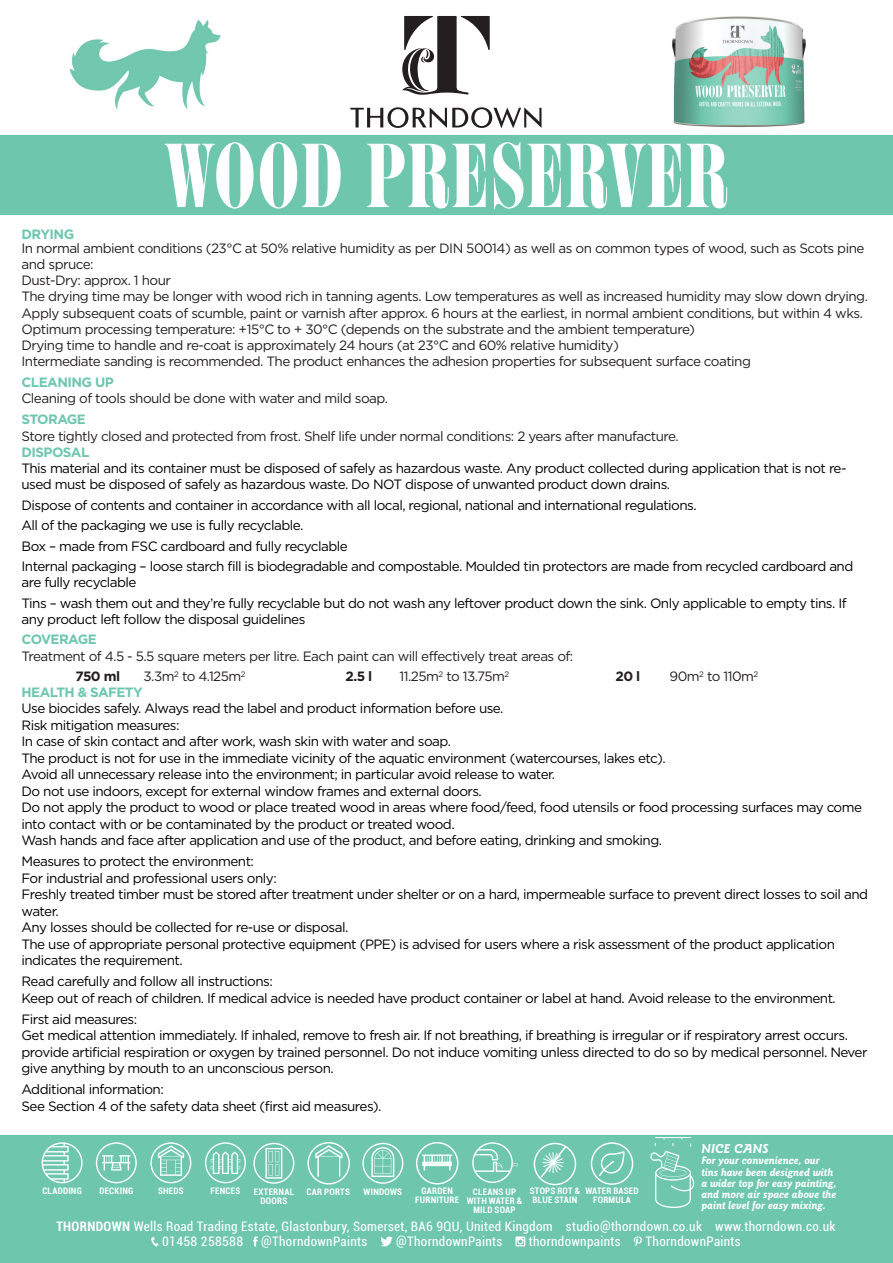
<style>
.page{position:relative;width:893px;height:1263px;background:#fff}
.page>*{position:absolute;margin:0;border:0;box-sizing:border-box;transform-origin:0 0}
.t1{font:84px "Sequoia Condensed";letter-spacing:.02em;color:#fff}
.t2{font:13.5px/16.5px "Gotham HTF";letter-spacing:-.04em;color:#000}
.t3{font:13.5px/16.2px "Gotham HTF";letter-spacing:-.04em;color:#231f20}
.t4{font:700 13.5px "Gotham HTF";letter-spacing:-.04em;color:#6ec7ad}
.t5{font:700 13.5px "Gotham HTF";letter-spacing:-.04em;color:#231f20}
.t6{font:italic 700 13.5px "Goudy Sans";letter-spacing:.02em;color:#fff}
.t7{font:condensed 13.05px/15.8px "Roboto";letter-spacing:.025em;color:#fff}
.t8{font:italic 700 11.25px/11.2px "Goudy Sans";color:#fff}
.t9{font:700 condensed 9px/9px "Roboto";letter-spacing:.025em;color:#fff;text-align:center}
.s1{font-weight:700}
</style>
<div class="page">
<div style="left:0;top:135px;width:893px;height:79px;background:#6ec7ad"></div>
<svg style="left:350px;top:107px;width:191px;height:21px"></svg>
<svg style="left:402px;top:16px;width:88px;height:79px"></svg>
<img style="left:69px;top:20px;width:152px;height:90px">
<img style="left:672px;top:16px;width:134px;height:112px">
<div style="left:0;top:1217px;width:893px;height:46px;background:#6ec7ad"></div>
<svg style="left:151px;top:1236px;width:8px;height:11px"></svg>
<svg style="left:253px;top:1236px;width:5px;height:10px"></svg>
<svg style="left:380px;top:1236px;width:13px;height:10px"></svg>
<svg style="left:515px;top:1236px;width:10px;height:10px"></svg>
<svg style="left:634px;top:1236px;width:8px;height:10px"></svg>
<div style="left:0;top:1135px;width:893px;height:82px;background:#6ec7ad"></div>
<svg style="left:42px;top:1142px;width:41px;height:41px"></svg>
<svg style="left:96px;top:1142px;width:41px;height:41px"></svg>
<svg style="left:150px;top:1142px;width:41px;height:41px"></svg>
<svg style="left:205px;top:1142px;width:41px;height:41px"></svg>
<svg style="left:472px;top:1142px;width:46px;height:41px"></svg>
<svg style="left:650px;top:1137px;width:45px;height:71px"></svg>
<svg style="left:591px;top:1142px;width:42px;height:43px"></svg>
<svg style="left:253px;top:1143px;width:41px;height:41px"></svg>
<svg style="left:362px;top:1143px;width:41px;height:41px"></svg>
<svg style="left:307px;top:1142px;width:43px;height:42px"></svg>
<div style="left:319px;top:1157px;width:20px;height:20px;background:#6ec7ad"></div>
<svg style="left:416px;top:1142px;width:42px;height:42px"></svg>
<svg style="left:534px;top:1143px;width:42px;height:42px"></svg>
<h1 class="t1" style="left:165px;top:129px;width:564px">WOOD PRESERVER</h1>
<p class="t4" style="left:22px;top:229px;width:54px">DRYING</p>
<p class="t3" style="left:22px;top:240px;width:848px">In normal ambient conditions (23°C at 50% relative humidity as per DIN 50014) as well as on common types of wood, such as Scots pine and spruce:<br>Dust-Dry: approx. 1 hour<br>The drying time may be longer with wood rich in tanning agents. Low temperatures as well as increased humidity may slow down drying.<br>Apply subsequent coats of scumble, paint or varnish after approx. 6 hours at the earliest, in normal ambient conditions, but within 4 wks.<br>Optimum processing temperature: +15°C to + 30°C (depends on the substrate and the ambient temperature)<br>Drying time to handle and re-coat is approximately 24 hours (at 23°C and 60% relative humidity)<br>Intermediate sanding is recommended. The product enhances the adhesion properties for subsequent surface coating</p>
<p class="t4" style="left:22px;top:377px;width:94px">CLEANING UP</p>
<p class="t3" style="left:22px;top:391px;width:368px">Cleaning of tools should be done with water and mild soap.</p>
<p class="t4" style="left:22px;top:415px;width:66px">STORAGE</p>
<p class="t3" style="left:22px;top:428px;width:659px">Store tightly closed and protected from frost. Shelf life under normal conditions: 2 years after manufacture.</p>
<p class="t4" style="left:22px;top:447px;width:69px">DISPOSAL</p>
<p class="t2" style="left:22px;top:461px;width:827px">This material and its container must be disposed of safely as hazardous waste. Any product collected during application that is not re&shy;used must be disposed of safely as hazardous waste. Do NOT dispose of unwanted product down drains.</p>
<p class="t2" style="left:22px;top:495px;width:833px;line-height:20.4px">Dispose of contents and container in accordance with all local, regional, national and international regulations.<br>All of the packaging we use is fully recyclable.<br>Box – made from FSC cardboard and fully recyclable<br>Internal packaging – loose starch fill is biodegradable and compostable. Moulded tin protectors are made from recycled cardboard and</p>
<p class="t2" style="left:22px;top:573px;width:827px;line-height:20.4px">are fully recyclable<br>Tins – wash them out and they’re fully recyclable but do not wash any leftover product down the sink. Only applicable to empty tins. If</p>
<p class="t2" style="left:22px;top:611px;width:285px">any product left follow the disposal guidelines</p>
<p class="t4" style="left:22px;top:634px;width:77px">COVERAGE</p>
<p class="t3" style="left:22px;top:648px;width:553px">Treatment of 4.5 - 5.5 square meters per litre. Each paint can will effectively treat areas of:</p>
<p class="t5" style="left:76px;top:671px;width:46px">750 ml</p>
<p class="t3" style="left:144px;top:669px;width:104px">3.3m<sup>2</sup> to 4.125m<sup>2</sup></p>
<p class="t5" style="left:346px;top:671px;width:28px">2.5 l</p>
<p class="t3" style="left:400px;top:669px;width:111px">11.25m<sup>2</sup> to 13.75m<sup>2</sup></p>
<p class="t5" style="left:616px;top:671px;width:26px">20 l</p>
<p class="t3" style="left:670px;top:669px;width:90px">90m<sup>2</sup> to 110m<sup>2</sup></p>
<p class="t4" style="left:22px;top:687px;width:123px">HEALTH &amp; SAFETY</p>
<p class="t2" style="left:22px;top:701px;width:842px">Use biocides safely. Always read the label and product information before use.<br>Risk mitigation measures:<br>In case of skin contact and after work, wash skin with water and soap.<br>The product is not for use in the immediate vicinity of the aquatic environment (watercourses, lakes etc).<br>Avoid all unnecessary release into the environment; in particular avoid release to water.<br>Do not use indoors, except for external window frames and external doors.<br>Do not apply the product to wood or place treated wood in areas where food/feed, food utensils or food processing surfaces may come into contact with or be contaminated by the product or treated wood.<br>Wash hands and face after application and use of the product, and before eating, drinking and smoking.</p>
<p class="t2" style="left:22px;top:854px;width:848px">Measures to protect the environment:<br>For industrial and professional users only:<br>Freshly treated timber must be stored after treatment under shelter or on a hard, impermeable surface to prevent direct losses to soil and water.<br>Any losses should be collected for re-use or disposal.<br>The use of appropriate personal protective equipment (PPE) is advised for users where a risk assessment of the product application indicates the requirement.</p>
<p class="t2" style="left:22px;top:974px;width:816px">Read carefully and follow all instructions:<br>Keep out of reach of children. If medical advice is needed have product container or label at hand. Avoid release to the environment.</p>
<p class="t2" style="left:22px;top:1011px;width:847px">First aid measures:<br>Get medical attention immediately. If inhaled, remove to fresh air. If not breathing, if breathing is irregular or if respiratory arrest occurs. provide artificial respiration or oxygen by trained personnel. Do not induce vomiting unless directed to do so by medical personnel. Never give anything by mouth to an unconscious person.</p>
<p class="t2" style="left:22px;top:1082px;width:362px">Additional information:<br>See Section 4 of the safety data sheet (first aid measures).</p>
<p class="t9" style="left:585px;top:1186px;width:55px">WATER BASED<br>FORMULA</p>
<p class="t9" style="left:42px;top:1186px;width:41px">CLADDING</p>
<p class="t9" style="left:99px;top:1186px;width:35px">DECKING</p>
<p class="t9" style="left:158px;top:1186px;width:27px">SHEDS</p>
<p class="t9" style="left:211px;top:1186px;width:31px">FENCES</p>
<p class="t9" style="left:467px;top:1188px;width:57px">CLEANS UP<br>WITH WATER &amp;<br>MILD SOAP</p>
<p class="t9" style="left:307px;top:1187px;width:45px">CAR PORTS</p>
<p class="t9" style="left:364px;top:1187px;width:40px">WINDOWS</p>
<p class="t9" style="left:530px;top:1186px;width:52px">STOPS ROT &amp;<br>BLUE STAIN</p>
<p class="t9" style="left:254px;top:1187px;width:42px">EXTERNAL<br>DOORS</p>
<p class="t9" style="left:415px;top:1186px;width:45px">GARDEN<br>FURNITURE</p>
<p class="t6" style="left:701px;top:1143px;width:69px">NICE CANS</p>
<p class="t8" style="left:701px;top:1156px;width:137px">For your convenience, our tins have been designed with a wider top for easy painting, and more air space above the paint level for easy mixing.</p>
<p class="t7" style="left:162px;top:1219px;width:675px;text-indent:-106px"><span class="s1">THORNDOWN</span> Wells Road Trading Estate, Glastonbury, Somerset, BA6 9QU, United Kingdom studio@thorndown.co.uk www.thorndown.co.uk<br>01458 258588</p>
<p class="t7" style="left:261px;top:1235px;width:108px">@ThorndownPaints</p>
<p class="t7" style="left:396px;top:1235px;width:108px">@ThorndownPaints</p>
<p class="t7" style="left:529px;top:1235px;width:93px">thorndownpaints</p>
<p class="t7" style="left:646px;top:1235px;width:97px">ThorndownPaints</p>
</div>
